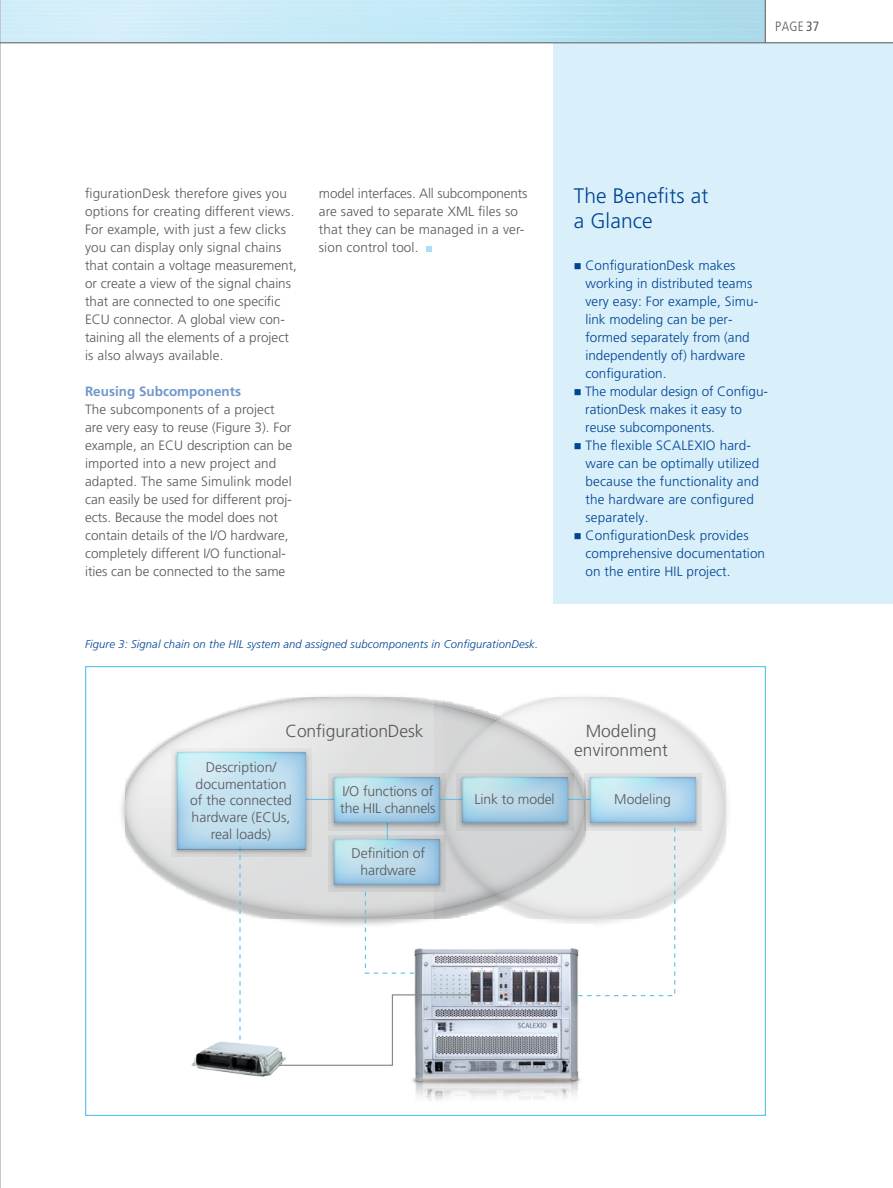
<style>
.page{position:relative;width:893px;height:1188px;background:#fff}
.page>*{position:absolute;margin:0;border:0;box-sizing:border-box;transform-origin:0 0}
.t1{font:300 21px/24.8px "Frutiger LT Pro";letter-spacing:.005em;color:#004494}
.t2{font:300 17.4px/18.8px "Frutiger LT Pro";color:#58585a;text-align:center}
.t3{font:300 13.95px/16.8px "Frutiger LT Pro";color:#58585a;text-align:center}
.t4{font:300 13.5px/18px "Frutiger LT Pro";color:#58585a}
.t5{font:300 13.5px/18px "Frutiger LT Pro";letter-spacing:.005em;color:#004494}
.t6{font:700 13.5px "Frutiger LT Pro";color:#7197ca}
.t7{font:300 condensed 13.5px "Frutiger LT Pro";color:#58585a}
.t8{font:italic 300 11.25px "Frutiger LT Pro";letter-spacing:.01em;color:#004494}
.s1{font-weight:400}
</style>
<div class="page">
<img style="left:121px;top:695px;width:313px;height:231px">
<svg style="left:125px;top:697px;width:309px;height:221px"></svg>
<img style="left:434px;top:699px;width:294px;height:225px">
<svg style="left:443px;top:697px;width:282px;height:221px"></svg>
<svg style="left:312px;top:799px;width:17px;height:1px"></svg>
<svg style="left:239px;top:857px;width:2px;height:181px"></svg>
<img style="left:412px;top:924px;width:169px;height:177px">
<img style="left:191px;top:1038px;width:89px;height:39px">
<img style="left:171px;top:748px;width:141px;height:109px">
<svg style="left:177px;top:752px;width:129px;height:97px;background:#badcec"></svg>
<img style="left:329px;top:773px;width:117px;height:57px">
<svg style="left:334px;top:777px;width:106px;height:46px;background:#acd3e6"></svg>
<img style="left:329px;top:835px;width:117px;height:57px">
<svg style="left:334px;top:839px;width:106px;height:46px;background:#add3e6"></svg>
<img style="left:457px;top:773px;width:117px;height:57px">
<svg style="left:462px;top:777px;width:106px;height:46px;background:#aad0e3"></svg>
<img style="left:585px;top:773px;width:117px;height:57px">
<svg style="left:590px;top:777px;width:106px;height:46px;background:#b3daed"></svg>
<svg style="left:277px;top:994px;width:197px;height:72px"></svg>
<svg style="left:577px;top:823px;width:99px;height:174px"></svg>
<svg style="left:364px;top:883px;width:51px;height:91px"></svg>
<div style="left:0;top:0;width:767px;height:43px;background:linear-gradient(to right,#daf2fd,#abdded)"></div>
<hr style="left:0;top:0;width:1px;height:1188px;background:#c1c2c4">
<div style="left:765px;top:0;width:128px;height:43px;background:#fff"></div>
<svg style="left:426px;top:246px;width:6px;height:6px"></svg>
<div style="left:554px;top:43px;width:339px;height:561px;background:#d9effa"></div>
<hr style="left:0;top:43px;width:893px;height:1px;background:#58585a">
<hr style="left:765px;top:0;width:1px;height:43px;background:#58585a">
<p class="t7" style="left:775px;top:18px;width:46px">page <span class="s1">37</span></p>
<p class="t4" style="left:85px;top:184px;width:214px">figurationDesk therefore gives you options for creating different views.<br>For example, with just a few clicks you can display only signal chains that contain a voltage measurement, or create a view of the signal chains that are connected to one specific ECU connector. A global view con&shy;taining all the elements of a project is also always available.</p>
<p class="t6" style="left:85px;top:383px;width:157px">Reusing Subcomponents</p>
<p class="t4" style="left:85px;top:400px;width:209px">The subcomponents of a project are very easy to reuse (Figure 3). For example, an ECU description can be imported into a new project and adapted. The same Simulink model can easily be used for different proj&shy;ects. Because the model does not contain details of the I/O hardware, completely different I/O functional&shy;ities can be connected to the same</p>
<p class="t4" style="left:319px;top:184px;width:210px">model interfaces. All subcomponents are saved to separate XML files so that they can be managed in a ver&shy;sion control tool.</p>
<h1 class="t1" style="left:574px;top:184px;width:136px">The Benefits at a Glance</h1>
<p class="t5" style="left:585px;top:256px;width:174px;text-indent:-12px">■ ConfigurationDesk makes working in distributed teams very easy: For example, Simu&shy;link modeling can be per&shy;formed separately from (and independently of) hardware configuration.</p>
<p class="t5" style="left:585px;top:382px;width:184px;text-indent:-11px">■ The modular design of Configu&shy;rationDesk makes it easy to reuse subcomponents.</p>
<p class="t5" style="left:586px;top:436px;width:175px;text-indent:-12px">■ The flexible SCALEXIO hard&shy;ware can be optimally utilized because the functionality and the hardware are configured separately.</p>
<p class="t5" style="left:586px;top:526px;width:181px;text-indent:-12px">■ ConfigurationDesk provides comprehensive documentation on the entire HIL project.</p>
<p class="t8" style="left:85px;top:638px;width:455px">Figure 3: Signal chain on the HIL system and assigned subcomponents in ConfigurationDesk.</p>
<p class="t2" style="left:285px;top:722px;width:139px">ConfigurationDesk</p>
<p class="t2" style="left:574px;top:722px;width:95px">Modeling environment</p>
<p class="t3" style="left:190px;top:759px;width:103px">Description/ documentation of the connected hardware (ECUs, real loads)</p>
<p class="t3" style="left:340px;top:783px;width:97px;text-align:left">I/O functions of the HIL channels</p>
<p class="t3" style="left:352px;top:845px;width:75px">Definition of hardware</p>
<p class="t3" style="left:474px;top:791px;width:82px">Link to model</p>
<p class="t3" style="left:614px;top:791px;width:58px">Modeling</p>
</div>
